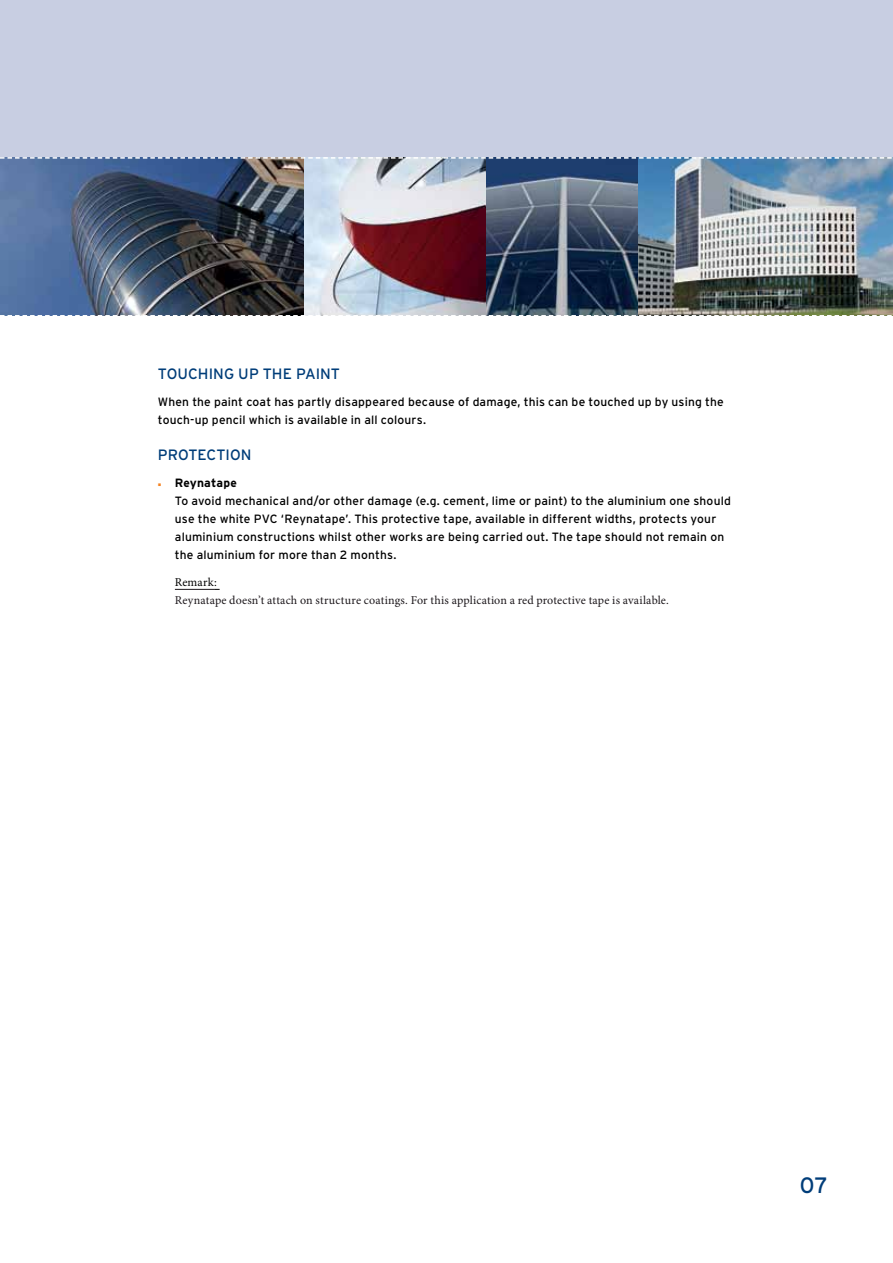
<style>
.page{position:relative;width:893px;height:1263px;background:#fff}
.page>*{position:absolute;margin:0;border:0;box-sizing:border-box;transform-origin:0 0}
.t1{font:22.2px "Interstate Rey";color:#003d79}
.t2{font:15px "Interstate Rey";letter-spacing:.005em;color:#003d79}
.t3{font:12px/18px "Interstate Rey";letter-spacing:.015em;color:#000}
.t4{font:12px "Minion Pro";letter-spacing:.015em;color:#1d181c}
.t5{font:12px "Minion Pro";letter-spacing:.01em;color:#000}
.s1{font-family:"Minion Pro";font-size:9px;color:#f58220}
.s2{font-weight:700}
</style>
<div class="page">
<div style="left:0;top:0;width:893px;height:316px;background:#c8cee2"></div>
<img style="left:0;top:159px;width:893px;height:156px">
<svg style="left:0;top:315px;width:893px;height:1px"></svg>
<svg style="left:0;top:157px;width:893px;height:2px"></svg>
<hr style="left:175px;top:589px;width:39px;height:1px;background:#1d181c">
<p class="t2" style="left:158px;top:364px;width:116px">TOUCH ING UP THE</p>
<p class="t2" style="left:296px;top:364px;width:44px">PAINT</p>
<p class="t3" style="left:158px;top:392px;width:567px">When the paint coat has partly disappeared because of damage, this can be touched up by using the touch-up pencil which is available in all colours.</p>
<p class="t2" style="left:158px;top:445px;width:20px">PROTE</p>
<p class="t2" style="left:206px;top:445px;width:47px">CTION</p>
<p class="t3" style="left:175px;top:473px;width:557px;text-indent:-17px"><span class="s1">■</span> <span class="s2">Reynatape<br></span>To avoid mechanical and/or other damage (e.g. cement, lime or paint) to the aluminium one should use the white PVC ‘Reynatape’. This protective tape, available in different widths, protects your aluminium constructions whilst other works are being carried out. The tape should not remain on the aluminium for more than 2 months.</p>
<p class="t5" style="left:175px;top:574px;width:43px">Remark:</p>
<p class="t4" style="left:175px;top:592px;width:496px">Reynatape doesn’t attach on structure coatings. For this application a red protective tape is available.</p>
<h1 class="t1" style="left:800px;top:1171px;width:30px">07</h1>
</div>
